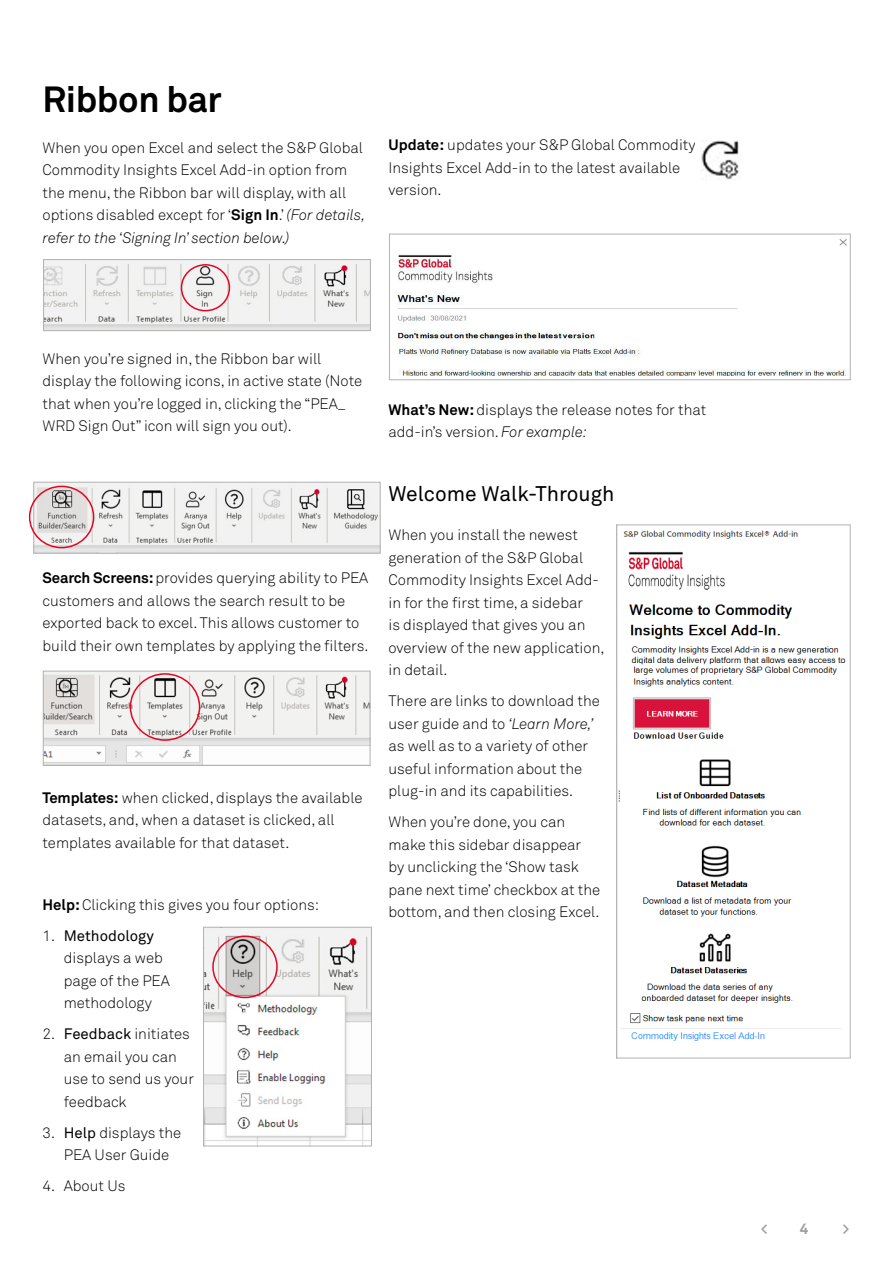
<style>
.page{position:relative;width:893px;height:1263px;background:#fff}
.page>*{position:absolute;margin:0;border:0;box-sizing:border-box;transform-origin:0 0}
.B_Heading{font:700 36px "Akkurat Pro";letter-spacing:-.01em;color:#000}
.C_Heading{font:21px "Akkurat Pro";color:#000}
.Body_copy{font:300 15px/22.5px "Akkurat Pro";color:#000}
.t1{font:700 15px "Akkurat Pro";color:#9c9c9c}
.s1{font-weight:700}
.s2{font-style:italic}
.s3{font-weight:400}
</style>
<div class="page">
<div style="left:389px;top:234px;width:461px;height:146px;background:linear-gradient(to right,#fff,#fff)"></div>
<img style="left:391px;top:236px;width:457px;height:139px">
<div style="left:389px;top:234px;width:461px;height:146px;border:1px solid #b2b2b2"></div>
<img style="left:205px;top:929px;width:165px;height:215px">
<div style="left:203px;top:927px;width:169px;height:219px;border:1px solid #b2b2b2"></div>
<img style="left:701px;top:140px;width:38px;height:40px">
<img style="left:45px;top:673px;width:323px;height:90px">
<div style="left:43px;top:671px;width:327px;height:94px;border:1px solid #b2b2b2"></div>
<img style="left:619px;top:530px;width:227px;height:511px">
<div style="left:617px;top:525px;width:233px;height:533px;border:1px solid #b2b2b2"></div>
<div style="left:130px;top:673px;width:70px;height:68px;border:2px solid #e30521;border-radius:50%"></div>
<div style="left:212px;top:935px;width:66px;height:63px;border:2px solid #e30521;border-radius:50%"></div>
<img style="left:36px;top:484px;width:342px;height:67px">
<div style="left:34px;top:482px;width:346px;height:71px;border:1px solid #b2b2b2"></div>
<div style="left:29px;top:486px;width:65px;height:62px;border:2px solid #e30521;border-radius:50%"></div>
<img style="left:45px;top:261px;width:324px;height:68px">
<div style="left:43px;top:259px;width:328px;height:72px;border:1px solid #b2b2b2"></div>
<div style="left:181px;top:264px;width:49px;height:47px;border:2px solid #e30521;border-radius:50%"></div>
<p class="B_Heading" style="left:43px;top:77px;width:181px">Ribbon bar</p>
<p class="Body_copy" style="left:43px;top:136px;width:324px">When you open Excel and select the S&amp;P Global Commodity Insights Excel Add-in option from the menu, the Ribbon bar will display, with all options disabled except for ‘<span class="s1">Sign In</span>.’ <span class="s2">(For details, refer to the ‘Signing In’ section below.)</span></p>
<p class="Body_copy" style="left:388px;top:134px;width:309px"><span class="s1">Update:</span> updates your S&amp;P Global Commodity<br>Insights Excel Add-in to the latest available version.</p>
<p class="Body_copy" style="left:43px;top:347px;width:321px">When you’re signed in, the Ribbon bar will display the following icons, in active state (Note that when you’re logged in, clicking the “PEA_ WRD Sign Out” icon will sign you out).</p>
<p class="Body_copy" style="left:43px;top:567px;width:327px"><span class="s1">Search Screens:</span> provides querying ability to PEA customers and allows the search result to be exported back to excel. This allows customer to build their own templates by applying the filters.</p>
<p class="Body_copy" style="left:43px;top:786px;width:322px"><span class="s1">Templates:</span> when clicked, displays the available datasets, and, when a dataset is clicked, all templates available for that dataset.</p>
<p class="Body_copy" style="left:43px;top:893px;width:278px"><span class="s1">Help:</span> Clicking this gives you four options:</p>
<p class="Body_copy" style="left:64px;top:924px;width:108px;text-indent:-21px">1. <span class="s3">Methodology </span>displays a web page of the PEA methodology</p>
<p class="Body_copy" style="left:64px;top:1023px;width:132px;text-indent:-21px">2. <span class="s3">Feedback</span> initiates an email you can use to send us your feedback</p>
<p class="Body_copy" style="left:64px;top:1121px;width:119px;text-indent:-21px">3. <span class="s3">Help</span> displays the<br>PEA User Guide</p>
<p class="Body_copy" style="left:43px;top:1175px;width:84px">4. About Us</p>
<p class="Body_copy" style="left:388px;top:398px;width:319px"><span class="s1">What’s New:</span> displays the release notes for that add-in’s version. <span class="s2">For example:</span></p>
<p class="C_Heading" style="left:388px;top:481px;width:227px">Welcome Walk-Through</p>
<p class="Body_copy" style="left:388px;top:524px;width:217px">When you install the newest generation of the S&amp;P Global<br>Commodity Insights Excel Add&shy;in for the first time, a sidebar<br>is displayed that gives you an overview of the new application, in detail.</p>
<p class="Body_copy" style="left:388px;top:690px;width:213px">There are links to download the user guide and to <span class="s2">‘Learn More,’ </span>as well as to a variety of other useful information about the plug-in and its capabilities.</p>
<p class="Body_copy" style="left:388px;top:811px;width:213px">When you’re done, you can make this sidebar disappear by unclicking the ‘Show task pane next time’ checkbox at the bottom, and then closing Excel.</p>
<p class="t1" style="left:761px;top:1219px;width:8px">&lt;</p>
<p class="t1" style="left:800px;top:1219px;width:10px">4</p>
<p class="t1" style="left:842px;top:1219px;width:8px">&gt;</p>
</div>
